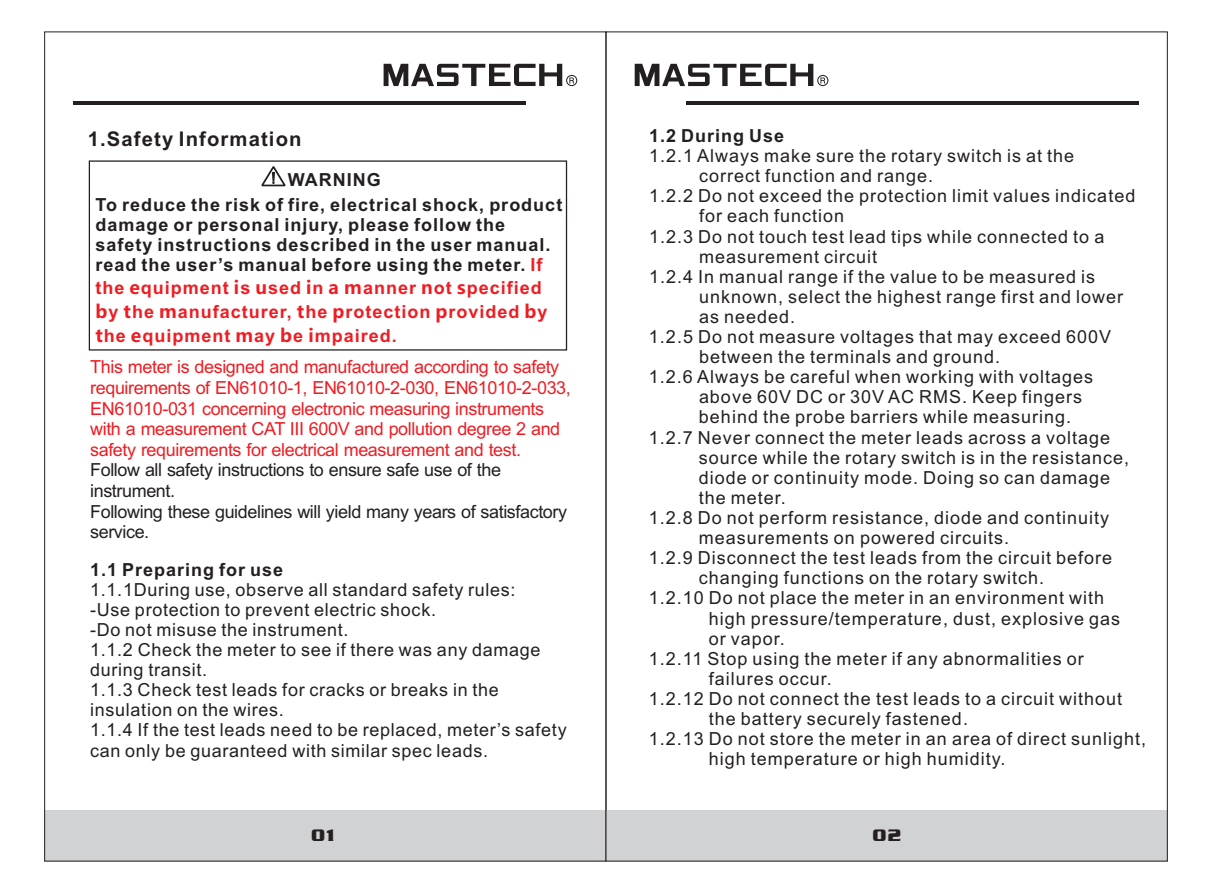
<style>
.page{position:relative;width:1212px;height:893px;background:#fff}
.page>*{position:absolute;margin:0;border:0;box-sizing:border-box;transform-origin:0 0}
.t1{font:700 20.25px "Arial";letter-spacing:.055em;color:#231f20}
.t2{font:18px/20px "Arial";letter-spacing:.055em;color:#231f20}
.t3{font:18px/20.7px "Arial";letter-spacing:-.02em;color:#ee1d23}
.t4{font:700 18px/20px "Arial";letter-spacing:.055em;color:#231f20}
.t5{font:18px/20.7px "Arial";letter-spacing:-.02em;color:#231f20}
.t6{font:700 18px/23.8px "Arial";letter-spacing:.055em;color:#ee1d23}
.t7{font:18px "Babylon 5";color:#231f20}
.s1{color:#ee1d23}
.s2{font-family:"Microsoft Ya Hei"}
</style>
<div class="page">
<div style="left:45px;top:810px;width:561px;height:51px;background:#d1d2d4"></div>
<hr style="left:73px;top:101px;width:453px;height:4px;background:#231f20">
<svg style="left:384px;top:64px;width:193px;height:22px"></svg>
<div style="left:606px;top:810px;width:561px;height:51px;background:#d1d2d4"></div>
<svg style="left:635px;top:64px;width:193px;height:22px"></svg>
<hr style="left:686px;top:101px;width:452px;height:4px;background:#231f20">
<svg style="left:261px;top:166px;width:25px;height:20px"></svg>
<div style="left:89px;top:160px;width:478px;height:191px;border:1px solid #231f20"></div>
<p class="t1" style="left:88px;top:131px;width:215px">1.Safety Information</p>
<p class="t4" style="left:288px;top:171px;width:94px">WARNING</p>
<p class="t4" style="left:95px;top:196px;width:468px">To reduce the risk of fire, electrical shock, product damage or personal injury, please follow the safety instructions described in the user manual. read the user’s manual before using the meter. <span class="s1">If</span></p>
<p class="t6" style="left:95px;top:278px;width:454px">the <span class="s2">e</span>quipment <span class="s2">i</span>s <span class="s2">u</span>sed <span class="s2">i</span>n <span class="s2">a m</span>anner <span class="s2">n</span>ot <span class="s2">s</span>pecified <span class="s2">b</span>y <span class="s2">t</span>he <span class="s2">m</span>anufacturer, <span class="s2">t</span>he <span class="s2">p</span>rotection <span class="s2">p</span>rovided <span class="s2">b</span>y <span class="s2">t</span>he <span class="s2">e</span>quipment <span class="s2">m</span>ay <span class="s2">b</span>e <span class="s2">i</span>mpaired.</p>
<p class="t3" style="left:90px;top:358px;width:482px">This meter is designed and manufactured according to safety requirements of EN61010-1, EN61010-2-030, EN61010-2-033, EN61010-031 concerning electronic measuring instruments with a measurement CAT III 600V and pollution degree 2 and safety requirements for electrical measurement and test.</p>
<p class="t5" style="left:90px;top:461px;width:478px">Follow all safety instructions to ensure safe use of the instrument.<br>Following these guidelines will yield many years of satisfactory service.</p>
<p class="t4" style="left:90px;top:561px;width:195px">1.1 Preparing for use</p>
<p class="t2" style="left:90px;top:581px;width:478px">1.1.1During use, observe all standard safety rules:<br>-Use protection to prevent electric shock.<br>-Do not misuse the instrument.<br>1.1.2 Check the meter to see if there was any damage during transit.<br>1.1.3 Check test leads for cracks or breaks in the insulation on the wires.<br>1.1.4 If the test leads need to be replaced, meter’s safety can only be guaranteed with similar spec leads.</p>
<p class="t4" style="left:649px;top:127px;width:137px">1.2 During Use</p>
<p class="t2" style="left:649px;top:147px;width:427px">1.2.1 Always make sure the rotary switch is at the</p>
<p class="t2" style="left:699px;top:167px;width:236px">correct function and range.</p>
<p class="t2" style="left:649px;top:188px;width:488px">1.2.2 Do not exceed the protection limit values indicated</p>
<p class="t2" style="left:699px;top:208px;width:147px">for each function</p>
<p class="t2" style="left:649px;top:228px;width:457px">1.2.3 Do not touch test lead tips while connected to a</p>
<p class="t2" style="left:699px;top:248px;width:180px">measurement circuit</p>
<p class="t2" style="left:649px;top:268px;width:448px">1.2.4 In manual range if the value to be measured is</p>
<p class="t2" style="left:699px;top:288px;width:426px">unknown, select the highest range first and lower</p>
<p class="t2" style="left:699px;top:308px;width:98px">as needed.</p>
<p class="t2" style="left:649px;top:328px;width:464px">1.2.5 Do not measure voltages that may exceed 600V</p>
<p class="t2" style="left:699px;top:348px;width:303px">between the terminals and ground.</p>
<p class="t2" style="left:649px;top:369px;width:446px">1.2.6 Always be careful when working with voltages</p>
<p class="t2" style="left:699px;top:389px;width:385px">above 60V DC or 30V AC RMS. Keep fingers</p>
<p class="t2" style="left:699px;top:409px;width:374px">behind the probe barriers while measuring.</p>
<p class="t2" style="left:649px;top:429px;width:463px">1.2.7 Never connect the meter leads across a voltage</p>
<p class="t2" style="left:699px;top:449px;width:432px">source while the rotary switch is in the resistance,</p>
<p class="t2" style="left:699px;top:469px;width:413px">diode or continuity mode. Doing so can damage</p>
<p class="t2" style="left:699px;top:489px;width:89px">the meter.</p>
<p class="t2" style="left:649px;top:509px;width:462px">1.2.8 Do not perform resistance, diode and continuity</p>
<p class="t2" style="left:699px;top:529px;width:312px">measurements on powered circuits.</p>
<p class="t2" style="left:649px;top:550px;width:465px">1.2.9 Disconnect the test leads from the circuit before</p>
<p class="t2" style="left:699px;top:570px;width:347px">changing functions on the rotary switch.</p>
<p class="t2" style="left:649px;top:590px;width:457px">1.2.10 Do not place the meter in an environment with</p>
<p class="t2" style="left:709px;top:610px;width:413px">high pressure/temperature, dust, explosive gas</p>
<p class="t2" style="left:709px;top:630px;width:77px">or vapor.</p>
<p class="t2" style="left:649px;top:650px;width:436px">1.2.11 Stop using the meter if any abnormalities or</p>
<p class="t2" style="left:709px;top:670px;width:125px">failures occur.</p>
<p class="t2" style="left:649px;top:690px;width:475px">1.2.12 Do not connect the test leads to a circuit without</p>
<p class="t2" style="left:709px;top:710px;width:261px">the battery securely fastened.</p>
<p class="t2" style="left:649px;top:731px;width:499px">1.2.13 Do not store the meter in an area of direct sunlight,</p>
<p class="t2" style="left:709px;top:751px;width:298px">high temperature or high humidity.</p>
<p class="t7" style="left:311px;top:830px;width:26px">01</p>
<p class="t7" style="left:872px;top:830px;width:30px">02</p>
</div>
